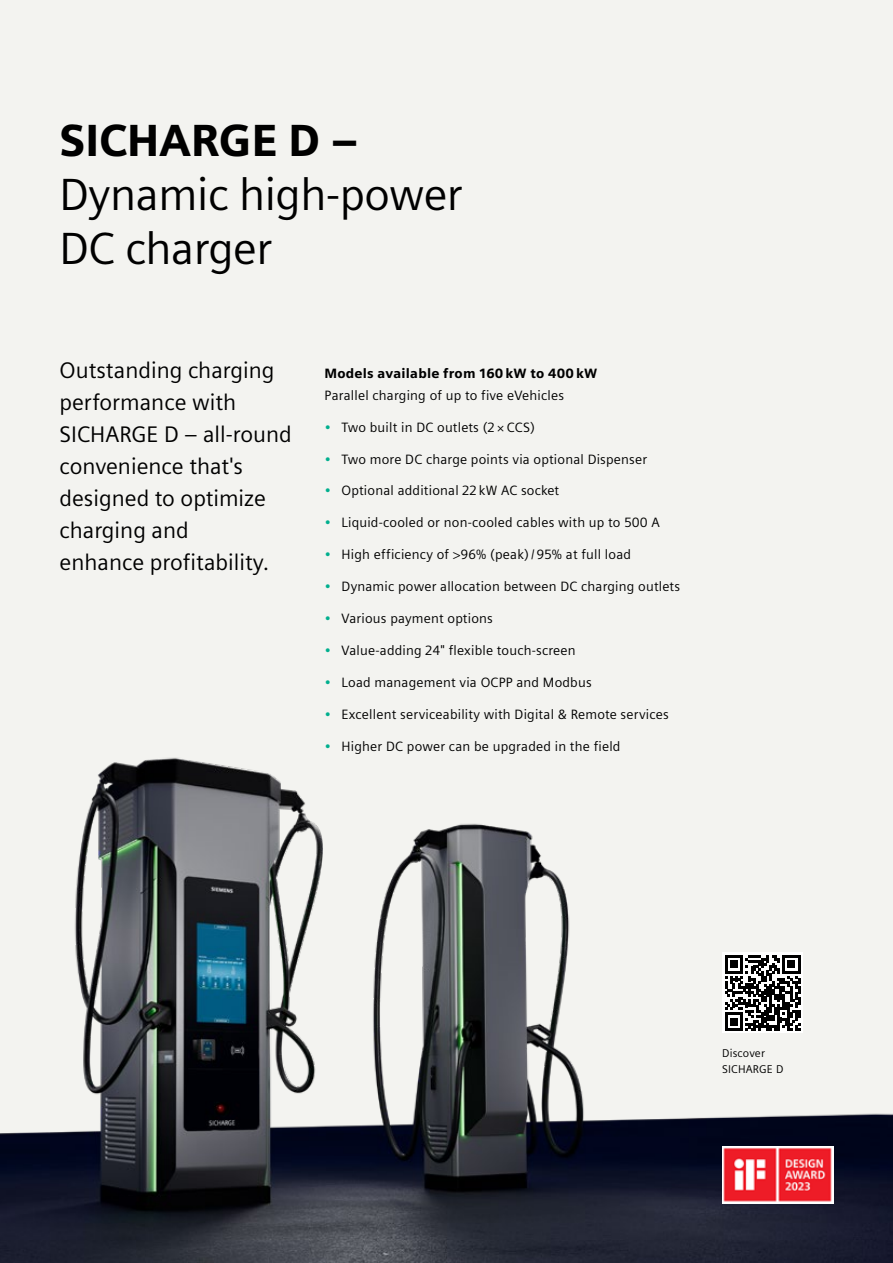
<style>
.page{position:relative;width:893px;height:1263px;background:#f3f3f0}
.page>*{position:absolute;margin:0;border:0;box-sizing:border-box;transform-origin:0 0}
.t1{font:45px/54px "Siemens Sans";letter-spacing:-.01em;color:#000}
.t2{font:900 45px "Siemens Sans";letter-spacing:-.01em;color:#000}
.t3{font:22.5px/32px "Siemens Sans";color:#000}
.t4{font:13.5px "Siemens Sans";letter-spacing:.015em;color:#000}
.t5{font:900 13.5px "Siemens Sans";letter-spacing:.015em;color:#000}
.t6{font:11.25px/15.9px "Siemens Sans";letter-spacing:.015em;color:#000}
.s1{color:#00af8e}
.s2{font-family:"Siemens Sans Global"}
</style>
<div class="page">
<img style="left:0;top:757px;width:893px;height:506px">
<img style="left:722px;top:1146px;width:111px;height:57px">
<h1 class="t2" style="left:60px;top:105px;width:301px">SICHARGE D –</h1>
<h1 class="t1" style="left:60px;top:165px;width:405px">Dynamic high-power<br>DC charger</h1>
<h2 class="t3" style="left:60px;top:353px;width:234px">Outstanding charging performance with<br>SICHARGE D – all-round convenience that's designed to optimize charging and<br>enhance profitability.</h2>
<p class="t5" style="left:325px;top:363px;width:274px">Models available from 160kW to 400kW</p>
<p class="t4" style="left:325px;top:385px;width:241px">Parallel charging of up to five eVehicles</p>
<p class="t4" style="left:325px;top:417px;width:212px"><span class="s1">•</span> Two built in DC outlets (2 <span class="s2">×</span> CCS)</p>
<p class="t4" style="left:325px;top:449px;width:324px"><span class="s1">•</span> Two more DC charge points via optional Dispenser</p>
<p class="t4" style="left:325px;top:480px;width:236px"><span class="s1">•</span> Optional additional 22 kW AC socket</p>
<p class="t4" style="left:325px;top:512px;width:337px"><span class="s1">•</span> Liquid-cooled or non-cooled cables with up to 500 A</p>
<p class="t4" style="left:325px;top:544px;width:308px"><span class="s1">•</span> High efficiency of &gt;96% (peak)/ 95% at full load</p>
<p class="t4" style="left:325px;top:576px;width:357px"><span class="s1">•</span> Dynamic power allocation between DC charging outlets</p>
<p class="t4" style="left:325px;top:608px;width:170px"><span class="s1">•</span> Various payment options</p>
<p class="t4" style="left:325px;top:640px;width:253px"><span class="s1">•</span> Value-adding 24" flexible touch-screen</p>
<p class="t4" style="left:325px;top:672px;width:269px"><span class="s1">•</span> Load management via OCPP and Modbus</p>
<p class="t4" style="left:325px;top:704px;width:346px"><span class="s1">•</span> Excellent serviceability with Digital &amp; Remote services</p>
<p class="t4" style="left:325px;top:736px;width:297px"><span class="s1">•</span> Higher DC power can be upgraded in the field</p>
<p class="t6" style="left:722px;top:1045px;width:63px">Discover<br>SICHARGE D</p>
</div>
